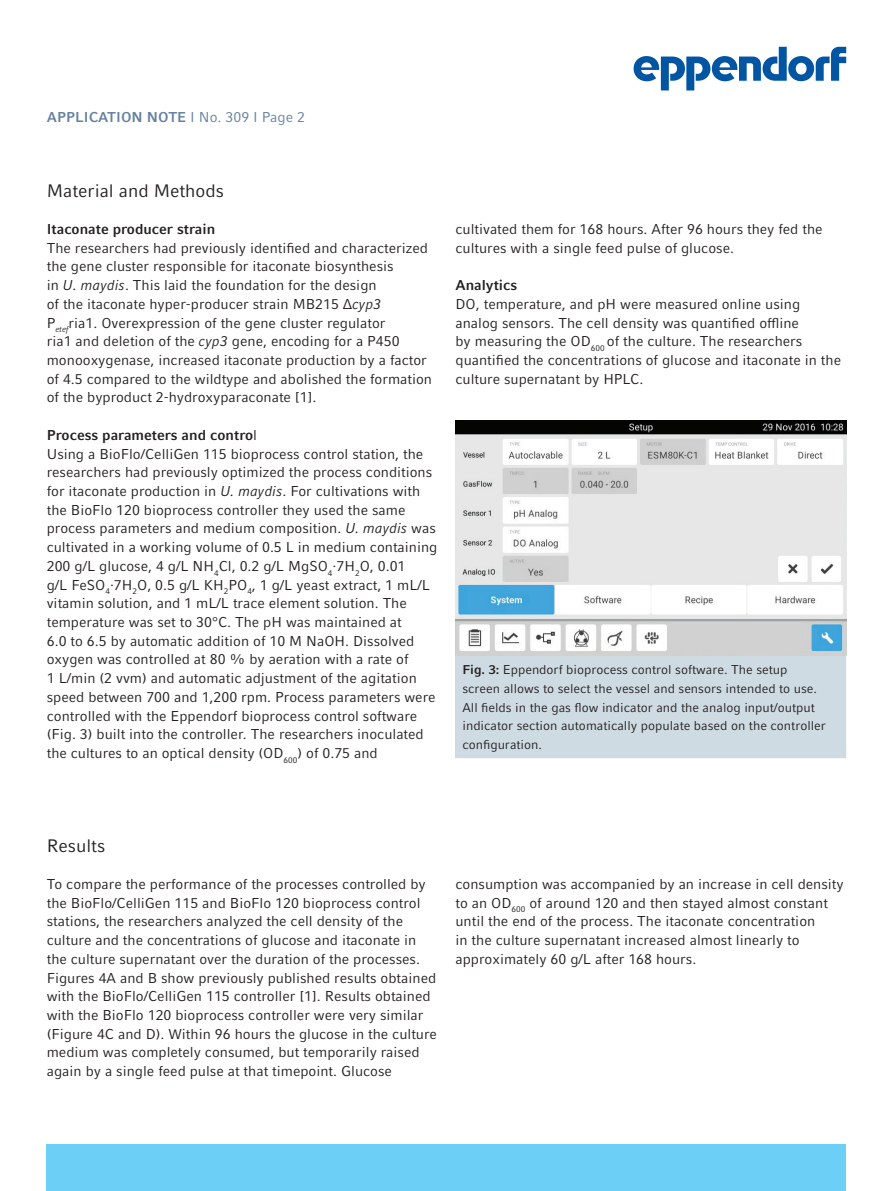
<style>
.page{position:relative;width:893px;height:1191px;background:#fff}
.page>*{position:absolute;margin:0;border:0;box-sizing:border-box;transform-origin:0 0}
.t1{font:18px "Compatil Factfor Eppendorf";color:#231f20}
.t2{font:14.25px/18.8px "Compatil Factfor Eppendorf";color:#231f20}
.t3{font:700 14.25px "Compatil Factfor Eppendorf";color:#231f20}
.t4{font:700 14.25px "Compatil Factfor Eppendorf";color:#6481a0}
.t5{font:12.75px/18.6px "Compatil Factfor Eppendorf";color:#231f20}
.s1{font-weight:400}
.s2{font-style:italic}
.s3{font-weight:700}
</style>
<div class="page">
<div style="left:47px;top:1144px;width:799px;height:47px;background:#6bcff6"></div>
<svg style="left:634px;top:47px;width:212px;height:43px"></svg>
<div style="left:455px;top:469px;width:391px;height:289px;background:#cfdbe2"></div>
<img style="left:455px;top:420px;width:391px;height:235px">
<p class="t4" style="left:47px;top:108px;width:260px">APPLICATION NOTE <span class="s1">I No. 309 I Page 2</span></p>
<p class="t1" style="left:47px;top:180px;width:179px">Material and Methods</p>
<p class="t3" style="left:47px;top:220px;width:170px">Itaconate producer strain</p>
<p class="t2" style="left:47px;top:238px;width:387px">The researchers had previously identified and characterized the gene cluster responsible for itaconate biosynthesis<br>in <span class="s2">U. maydis</span>. This laid the foundation for the design<br>of the itaconate hyper-producer strain MB215 Δ<span class="s2">cyp3<br></span>P<sub>etef</sub>ria1. Overexpression of the gene cluster regulator<br>ria1 and deletion of the <span class="s2">cyp3</span> gene, encoding for a P450 monooxygenase, increased itaconate production by a factor of 4.5 compared to the wildtype and abolished the formation of the byproduct 2-hydroxyparaconate [1].</p>
<p class="t2" style="left:47px;top:425px;width:392px"><span class="s3">Process parameters and contro</span>l<br>Using a BioFlo/CelliGen 115 bioprocess control station, the researchers had previously optimized the process conditions for itaconate production in <span class="s2">U. maydis</span>. For cultivations with the BioFlo 120 bioprocess controller they used the same process parameters and medium composition. <span class="s2">U. maydis</span> was cultivated in a working volume of 0.5 L in medium containing 200 g/L glucose, 4 g/L NH<sub>4</sub>Cl, 0.2 g/L MgSO<sub>4</sub>∙7H<sub>2</sub>O, 0.01<br>g/L FeSO<sub>4</sub>∙7H<sub>2</sub>O, 0.5 g/L KH<sub>2</sub>PO<sub>4</sub>, 1 g/L yeast extract, 1 mL/L vitamin solution, and 1 mL/L trace element solution. The temperature was set to 30°C. The pH was maintained at<br>6.0 to 6.5 by automatic addition of 10 M NaOH. Dissolved oxygen was controlled at 80 % by aeration with a rate of<br>1 L/min (2 vvm) and automatic adjustment of the agitation speed between 700 and 1,200 rpm. Process parameters were controlled with the Eppendorf bioprocess control software (Fig. 3) built into the controller. The researchers inoculated the cultures to an optical density (OD<sub>600</sub>) of 0.75 and</p>
<p class="t2" style="left:455px;top:220px;width:369px">cultivated them for 168 hours. After 96 hours they fed the cultures with a single feed pulse of glucose.</p>
<p class="t3" style="left:455px;top:277px;width:63px">Analytics</p>
<p class="t2" style="left:455px;top:294px;width:387px">DO, temperature, and pH were measured online using analog sensors. The cell density was quantified offline<br>by measuring the OD<sub>600</sub> of the culture. The researchers quantified the concentrations of glucose and itaconate in the culture supernatant by HPLC.</p>
<p class="t5" style="left:462px;top:660px;width:365px"><span class="s3">Fig. 3:</span> Eppendorf bioprocess control software. The setup screen allows to select the vessel and sensors intended to use.<br>All fields in the gas flow indicator and the analog input/output indicator section automatically populate based on the controller configuration.</p>
<p class="t1" style="left:47px;top:834px;width:60px">Results</p>
<p class="t2" style="left:47px;top:874px;width:392px">To compare the performance of the processes controlled by the BioFlo/CelliGen 115 and BioFlo 120 bioprocess control stations, the researchers analyzed the cell density of the culture and the concentrations of glucose and itaconate in the culture supernatant over the duration of the processes.<br>Figures 4A and B show previously published results obtained with the BioFlo/CelliGen 115 controller [1]. Results obtained with the BioFlo 120 bioprocess controller were very similar (Figure 4C and D). Within 96 hours the glucose in the culture medium was completely consumed, but temporarily raised again by a single feed pulse at that timepoint. Glucose</p>
<p class="t2" style="left:455px;top:874px;width:390px">consumption was accompanied by an increase in cell density to an OD<sub>600</sub> of around 120 and then stayed almost constant until the end of the process. The itaconate concentration<br>in the culture supernatant increased almost linearly to approximately 60 g/L after 168 hours.</p>
</div>
